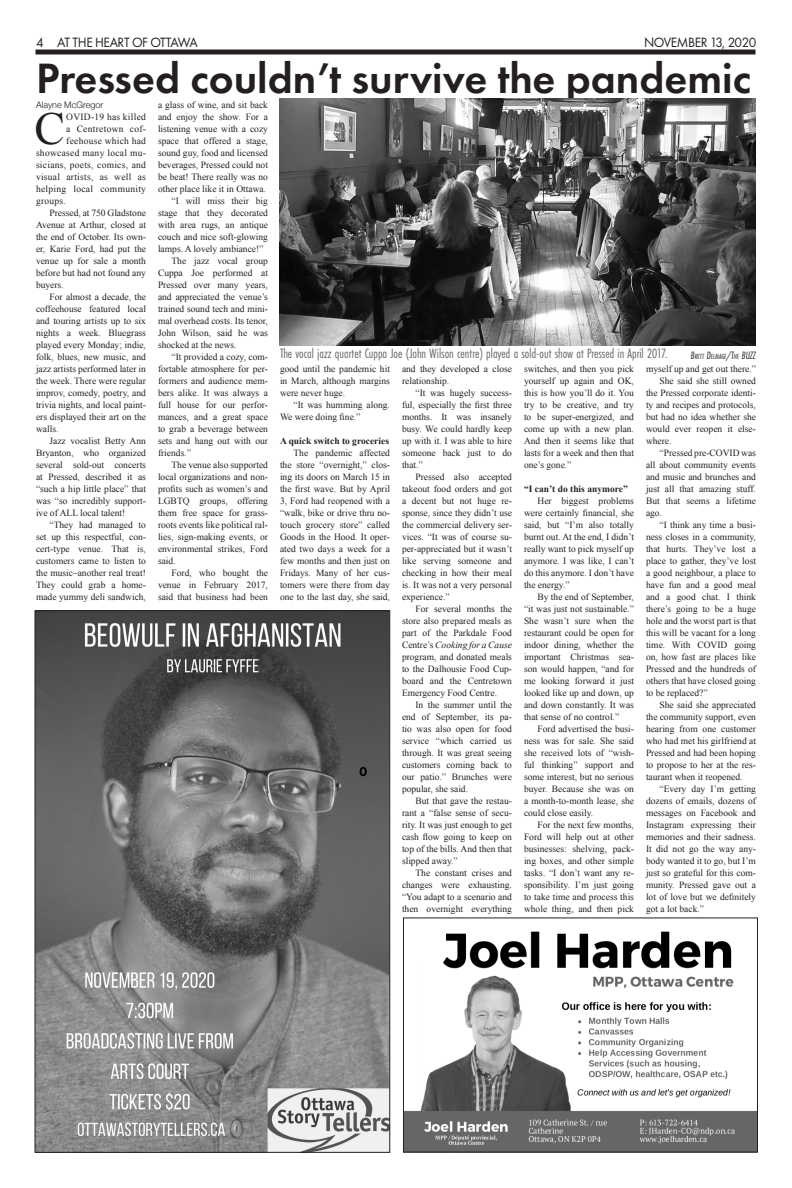
<style>
.page{position:relative;width:792px;height:1188px;background:#fff}
.page>*{position:absolute;margin:0;border:0;box-sizing:border-box;transform-origin:0 0}
.First_Graph{font:45.7px "Times New Roman";color:#231f20}
.Headline_-_I{font:600 44px "Futura PT";color:#231f20}
.Photo_Caption{font:14px "Futura PT Cond";color:#636366}
.PageToppers{font:14px "Futura PT";letter-spacing:-.03em;color:#231f20;scale:.96 1}
.Body{font:9.5px/12px "Times New Roman";color:#231f20;text-align:justify}
.First_Graph-2{font:9.5px "Times New Roman";letter-spacing:.03em;color:#231f20}
.Inline_Header{font:700 9.5px "Times New Roman";color:#231f20}
.Byline{font:300 9px "Helvetica Neue";color:#231f20}
.Photo_Credit{font:italic 7.7px "Futura PT Cond";color:#231f20}
.s1{font-size:11px}
.s2{font-style:italic}
</style>
<div class="page">
<hr style="left:36px;top:50px;width:720px;height:4px;background:#231f20">
<img style="left:37px;top:613px;width:351px;height:538px">
<img style="left:405px;top:931px;width:351px;height:219px">
<div style="left:403px;top:918px;width:355px;height:234px;border:1px solid #231f20"></div>
<img style="left:279px;top:99px;width:477px;height:247px">
<p class="PageToppers" style="left:36px;top:34px;width:170px">4 AT THE HEART OF OTTAWA</p>
<p class="PageToppers" style="left:644px;top:34px;width:119px">NOVEMBER 13, 2020</p>
<p class="Headline_-_I" style="left:36px;top:50px;width:717px">Pressed couldn’t survive the pandemic</p>
<p class="Body" style="left:158px;top:99px;width:112px">a glass of wine, and sit back and enjoy the show. For a listening venue with a cozy space that offered a stage, sound guy, food and licensed beverages, Pressed could not be beat! There really was no other place like it in Ottawa.</p>
<p class="Body" style="left:158px;top:195px;width:112px;text-indent:14px">“I will miss their big stage that they decorated with area rugs, an antique couch and nice soft-glowing lamps. A lovely ambiance!”</p>
<p class="Body" style="left:158px;top:255px;width:112px;text-indent:14px">The jazz vocal group Cuppa Joe performed at Pressed over many years, and appreciated the venue’s trained sound tech and mini&shy;mal overhead costs. Its tenor, John Wilson, said he was shocked at the news.</p>
<p class="Body" style="left:158px;top:351px;width:112px;text-indent:14px">“It provided a cozy, com&shy;fortable atmosphere for per&shy;formers and audience mem&shy;bers alike. It was always a full house for our perfor&shy;mances, and a great space to grab a beverage between sets and hang out with our friends.”</p>
<p class="Body" style="left:158px;top:459px;width:112px;text-indent:14px">The venue also supported local organizations and non&shy;profits such as women’s and LGBTQ groups, offering them free space for grass&shy;roots events like political ral&shy;lies, sign-making events, or environmental strikes, Ford said.</p>
<p class="Body" style="left:158px;top:567px;width:112px;text-indent:14px">Ford, who bought the venue in February 2017, said that business had been</p>
<p class="Byline" style="left:36px;top:98px;width:69px">Alayne McGregor</p>
<p class="First_Graph" style="left:34px;top:98px;width:32px">C</p>
<p class="First_Graph-2" style="left:66px;top:110px;width:81px">OVID-19 has killed</p>
<p class="First_Graph-2" style="left:66px;top:122px;width:81px">a Centretown cof-</p>
<p class="First_Graph-2" style="left:66px;top:134px;width:81px">feehouse which had</p>
<p class="First_Graph-2" style="left:36px;top:146px;width:111px">showcased many local mu-</p>
<p class="First_Graph-2" style="left:36px;top:158px;width:112px">sicians, poets, comics, and</p>
<p class="First_Graph-2" style="left:36px;top:170px;width:112px">visual artists, as well as</p>
<p class="First_Graph-2" style="left:36px;top:182px;width:112px">helping local community</p>
<p class="First_Graph-2" style="left:36px;top:194px;width:31px">groups.</p>
<p class="Body" style="left:36px;top:207px;width:112px;text-indent:14px">Pressed, at 750 Gladstone Avenue at Arthur, closed at the end of October. Its own&shy;er, Karie Ford, had put the venue up for sale a month before but had not found any buyers.</p>
<p class="Body" style="left:36px;top:291px;width:112px;text-indent:14px">For almost a decade, the coffeehouse featured local and touring artists up to six nights a week. Bluegrass played every Monday; indie, folk, blues, new music, and jazz artists performed later in the week. There were regular improv, comedy, poetry, and trivia nights, and local paint&shy;ers displayed their art on the walls.</p>
<p class="Body" style="left:36px;top:435px;width:112px;text-indent:14px">Jazz vocalist Betty Ann Bryanton, who organized several sold-out concerts at Pressed, described it as “such a hip little place” that was “so incredibly support&shy;ive of ALL local talent!</p>
<p class="Body" style="left:36px;top:519px;width:112px;text-indent:14px">“They had managed to set up this respectful, con&shy;cert-type venue. That is, customers came to listen to the music–another real treat!<br>They could grab a home&shy;made yummy deli sandwich,</p>
<p class="Photo_Caption" style="left:280px;top:345px;width:389px">The vocal jazz quartet Cuppa Joe (John Wilson centre) played a sold-out show at Pressed in April 2017.</p>
<p class="Photo_Credit" style="left:691px;top:352px;width:67px"><span class="s1">B</span>RETT <span class="s1">D</span>ELMAGE<span class="s1">/T</span>HE <span class="s1">BUZZ</span></p>
<p class="Body" style="left:280px;top:363px;width:112px">good until the pandemic hit in March, although margins were never huge.</p>
<p class="Body" style="left:280px;top:399px;width:111px;text-indent:14px">“It was humming along.<br>We were doing fine.”</p>
<p class="Inline_Header" style="left:280px;top:434px;width:111px">A quick switch to groceries</p>
<p class="Body" style="left:280px;top:447px;width:112px;text-indent:14px">The pandemic affected the store “overnight,” clos&shy;ing its doors on March 15 in the first wave. But by April 3, Ford had reopened with a “walk, bike or drive thru no&shy;touch grocery store” called Goods in the Hood. It oper&shy;ated two days a week for a few months and then just on Fridays. Many of her cus&shy;tomers were there from day one to the last day, she said,</p>
<p class="Body" style="left:402px;top:363px;width:112px">and they developed a close relationship.</p>
<p class="Body" style="left:402px;top:387px;width:112px;text-indent:14px">“It was hugely success&shy;ful, especially the first three months. It was insanely busy. We could hardly keep up with it. I was able to hire someone back just to do that.”</p>
<p class="Body" style="left:402px;top:471px;width:112px;text-indent:14px">Pressed also accepted takeout food orders and got a decent but not huge re&shy;sponse, since they didn’t use the commercial delivery ser&shy;vices. “It was of course su&shy;per-appreciated but it wasn’t like serving someone and checking in how their meal is. It was not a very personal experience.”</p>
<p class="Body" style="left:402px;top:603px;width:112px;text-indent:14px">For several months the store also prepared meals as part of the Parkdale Food Centre’s <span class="s2">Cooking for a Cause </span>program, and donated meals to the Dalhousie Food Cup&shy;board and the Centretown Emergency Food Centre.</p>
<p class="Body" style="left:402px;top:699px;width:112px;text-indent:14px">In the summer until the end of September, its pa&shy;tio was also open for food service “which carried us through. It was great seeing customers coming back to our patio.” Brunches were popular, she said.</p>
<p class="Body" style="left:402px;top:795px;width:112px;text-indent:14px">But that gave the restau&shy;rant a “false sense of secu&shy;rity. It was just enough to get cash flow going to keep on top of the bills. And then that slipped away.”</p>
<p class="Body" style="left:402px;top:867px;width:112px;text-indent:14px">The constant crises and changes were exhausting. “You adapt to a scenario and then overnight everything</p>
<p class="Body" style="left:524px;top:363px;width:112px">switches, and then you pick yourself up again and OK, this is how you’ll do it. You try to be creative, and try to be super-energized, and come up with a new plan.<br>And then it seems like that lasts for a week and then that one’s gone.”</p>
<p class="Inline_Header" style="left:524px;top:482px;width:105px">“I can’t do this anymore”</p>
<p class="Body" style="left:524px;top:495px;width:112px;text-indent:14px">Her biggest problems were certainly financial, she said, but “I’m also totally burnt out. At the end, I didn’t really want to pick myself up anymore. I was like, I can’t do this anymore. I don’t have the energy.”</p>
<p class="Body" style="left:524px;top:591px;width:112px;text-indent:14px">By the end of September, “it was just not sustainable.” She wasn’t sure when the restaurant could be open for indoor dining, whether the important Christmas sea&shy;son would happen, “and for me looking forward it just looked like up and down, up and down constantly. It was that sense of no control.”</p>
<p class="Body" style="left:524px;top:723px;width:112px;text-indent:14px">Ford advertised the busi&shy;ness was for sale. She said she received lots of “wish&shy;ful thinking” support and some interest, but no serious buyer. Because she was on a month-to-month lease, she could close easily.</p>
<p class="Body" style="left:524px;top:819px;width:112px;text-indent:14px">For the next few months, Ford will help out at other businesses: shelving, pack&shy;ing boxes, and other simple tasks. “I don’t want any re&shy;sponsibility. I’m just going to take time and process this whole thing, and then pick</p>
<p class="Body" style="left:646px;top:363px;width:112px">myself up and get out there.”</p>
<p class="Body" style="left:646px;top:375px;width:112px;text-indent:14px">She said she still owned the Pressed corporate identi&shy;ty and recipes and protocols, but had no idea whether she would ever reopen it else&shy;where.</p>
<p class="Body" style="left:646px;top:447px;width:112px;text-indent:14px">“Pressed pre-COVID was all about community events and music and brunches and just all that amazing stuff.<br>But that seems a lifetime ago.</p>
<p class="Body" style="left:646px;top:519px;width:112px;text-indent:14px">“I think any time a busi&shy;ness closes in a community, that hurts. They’ve lost a place to gather, they’ve lost a good neighbour, a place to have fun and a good meal and a good chat. I think there’s going to be a huge hole and the worst part is that this will be vacant for a long time. With COVID going on, how fast are places like Pressed and the hundreds of others that have closed going to be replaced?”</p>
<p class="Body" style="left:646px;top:699px;width:112px;text-indent:14px">She said she appreciated the community support, even hearing from one customer who had met his girlfriend at Pressed and had been hoping to propose to her at the res&shy;taurant when it reopened.</p>
<p class="Body" style="left:646px;top:783px;width:112px;text-indent:14px">“Every day I’m getting dozens of emails, dozens of messages on Facebook and Instagram expressing their memories and their sadness.<br>It did not go the way any&shy;body wanted it to go, but I’m just so grateful for this com&shy;munity. Pressed gave out a lot of love but we definitely got a lot back.”</p>
</div>
